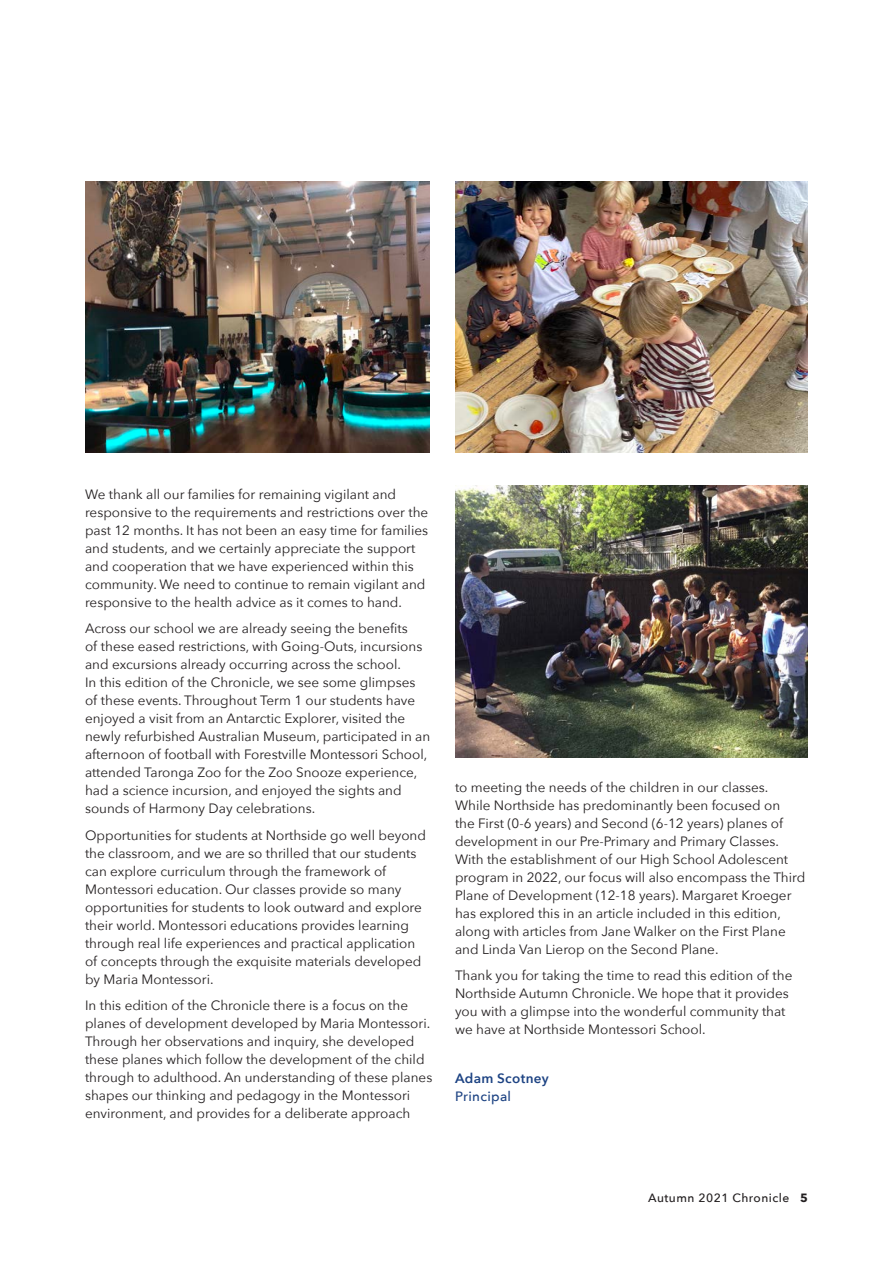
<style>
.page{position:relative;width:893px;height:1263px;background:#fff}
.page>*{position:absolute;margin:0;border:0;box-sizing:border-box;transform-origin:0 0}
.t1{font:13.5px/18px "Avenir Next";color:#231f20}
.t2{font:600 13.5px/18px "Avenir Next";letter-spacing:.025em;color:#1d4383}
.t3{font:500 12px "Avenir Next";letter-spacing:.04em;color:#231f20}
.s1{font-weight:500}
.s2{font-weight:700}
</style>
<div class="page">
<img style="left:85px;top:181px;width:344px;height:272px">
<img style="left:455px;top:181px;width:353px;height:272px">
<img style="left:455px;top:485px;width:353px;height:272px">
<p class="t1" style="left:85px;top:485px;width:345px">We thank all our families for remaining vigilant and responsive to the requirements and restrictions over the past 12 months. It has not been an easy time for families and students, and we certainly appreciate the support and cooperation that we have experienced within this community. We need to continue to remain vigilant and responsive to the health advice as it comes to hand.</p>
<p class="t1" style="left:85px;top:619px;width:347px">Across our school we are already seeing the benefits<br>of these eased restrictions, with Going-Outs, incursions and excursions already occurring across the school.<br>In this edition of the Chronicle, we see some glimpses of these events. Throughout Term 1 our students have enjoyed a visit from an Antarctic Explorer, visited the newly refurbished Australian Museum, participated in an afternoon of football with Forestville Montessori School, attended Taronga Zoo for the Zoo Snooze experience, had a science incursion, and enjoyed the sights and sounds of Harmony Day celebrations.</p>
<p class="t1" style="left:85px;top:826px;width:342px">Opportunities for students at Northside go well beyond the classroom, and we are so thrilled that our students can explore curriculum through the framework of Montessori education. Our classes provide so many opportunities for students to look outward and explore their world. Montessori educations provides learning through real life experiences and practical application of concepts through the exquisite materials developed by Maria Montessori.</p>
<p class="t1" style="left:85px;top:996px;width:349px">In this edition of the Chronicle there is a focus on the planes of development developed by Maria Montessori.<br>Through her observations and inquiry, she developed these planes which follow the development of the child through to adulthood. An understanding of these planes shapes our thinking and pedagogy in the Montessori environment, and provides for a deliberate approach</p>
<p class="t1" style="left:455px;top:778px;width:352px">to meeting the needs of the children in our classes.<br>While Northside has predominantly been focused on<br>the First (0-6 years) and Second (6-12 years) planes of development in our Pre-Primary and Primary Classes.<br>With the establishment of our High School Adolescent program in 2022, our focus will also encompass the Third Plane of Development (12-18 years). Margaret Kroeger has explored this in an article included in this edition, along with articles from Jane Walker on the First Plane and Linda Van Lierop on the Second Plane.</p>
<p class="t1" style="left:455px;top:966px;width:339px">Thank you for taking the time to read this edition of the Northside Autumn Chronicle. We hope that it provides you with a glimpse into the wonderful community that we have at Northside Montessori School.</p>
<p class="t2" style="left:455px;top:1069px;width:95px">Adam Scotney<br><span class="s1">Principal</span></p>
<p class="t3" style="left:648px;top:1187px;width:161px">Autumn 2021 Chronicle <span class="s2">5</span></p>
</div>
